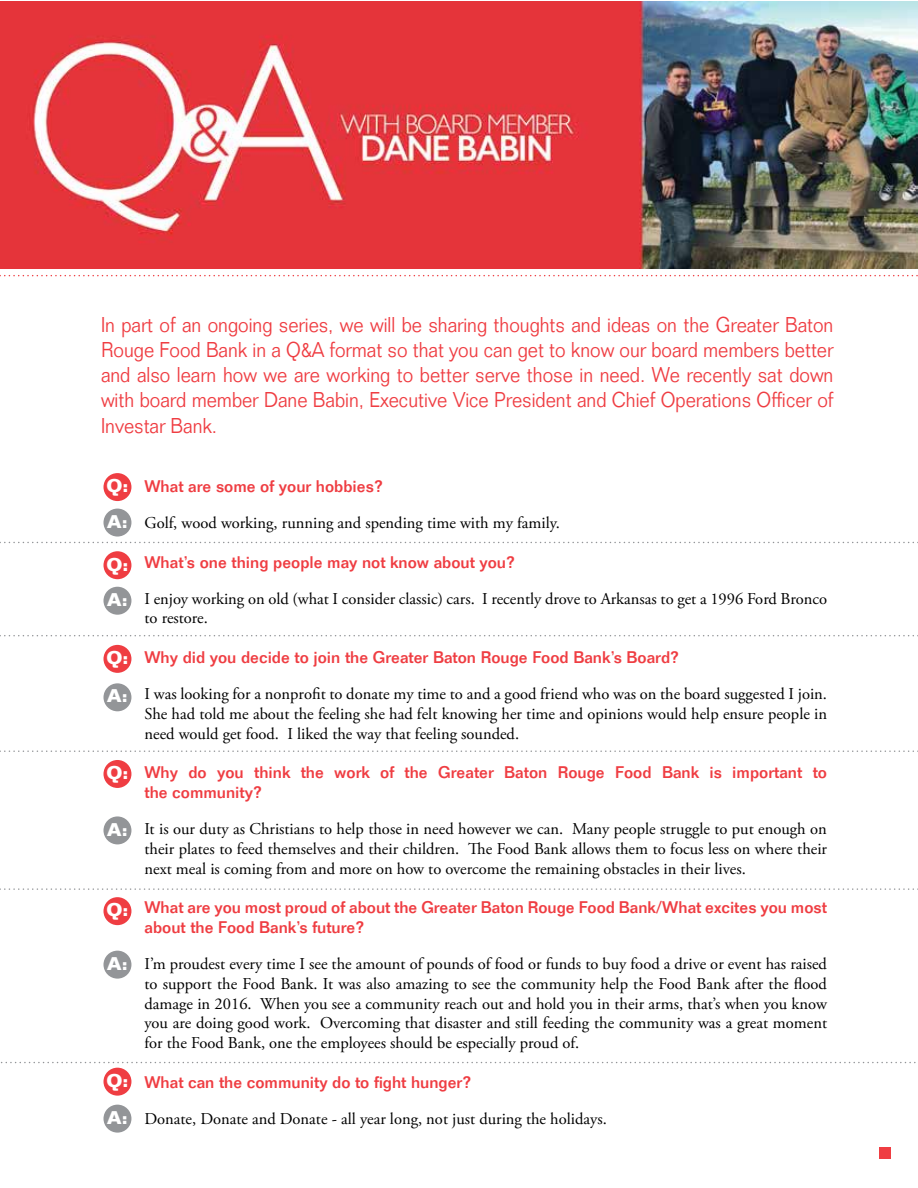
<style>
.page{position:relative;width:918px;height:1188px;background:#fff}
.page>*{position:absolute;margin:0;border:0;box-sizing:border-box;transform-origin:0 0}
.t1{font:300 21px/25.2px "Folio";color:#ef3d42;text-align:justify;scale:.9 1}
.t2{font:700 18px/35.2px "Folio";color:#fff}
.t3{font:16.5px/19.8px "Adobe Garamond Pro";color:#000;text-align:justify}
.t4{font:500 16.5px/19.8px "Folio";color:#ef3d42}
</style>
<div class="page">
<img style="left:0;top:1px;width:918px;height:268px">
<div style="left:103px;top:473px;width:28px;height:28px;background:#ef3d42;border-radius:50%"></div>
<div style="left:103px;top:509px;width:28px;height:28px;background:#939598;border-radius:50%"></div>
<div style="left:103px;top:645px;width:28px;height:28px;background:#ef3d42;border-radius:50%"></div>
<div style="left:103px;top:683px;width:28px;height:28px;background:#939598;border-radius:50%"></div>
<div style="left:103px;top:760px;width:28px;height:28px;background:#ef3d42;border-radius:50%"></div>
<div style="left:103px;top:816px;width:28px;height:28px;background:#939598;border-radius:50%"></div>
<div style="left:103px;top:897px;width:28px;height:28px;background:#ef3d42;border-radius:50%"></div>
<div style="left:103px;top:951px;width:28px;height:28px;background:#939598;border-radius:50%"></div>
<div style="left:103px;top:1068px;width:28px;height:28px;background:#ef3d42;border-radius:50%"></div>
<div style="left:103px;top:1105px;width:28px;height:28px;background:#939598;border-radius:50%"></div>
<svg style="left:0;top:542px;width:918px;height:1px"></svg>
<svg style="left:0;top:635px;width:918px;height:1px"></svg>
<svg style="left:0;top:750px;width:918px;height:2px"></svg>
<svg style="left:0;top:888px;width:918px;height:2px"></svg>
<svg style="left:1px;top:1062px;width:915px;height:1px"></svg>
<svg style="left:0;top:275px;width:918px;height:1px"></svg>
<div style="left:880px;top:1148px;width:11px;height:11px;background:#ef3d42"></div>
<div style="left:103px;top:551px;width:28px;height:28px;background:#ef3d42;border-radius:50%"></div>
<div style="left:103px;top:587px;width:28px;height:28px;background:#939598;border-radius:50%"></div>
<p class="t1" style="left:101px;top:312px;width:815px">In part of an ongoing series, we will be sharing thoughts and ideas on the Greater Baton Rouge Food Bank in a Q&amp;A format so that you can get to know our board members better and also learn how we are working to better serve those in need. We recently sat down with board member Dane Babin, Executive Vice President and Chief Operations Officer of Investar Bank.</p>
<p class="t2" style="left:106px;top:468px;width:23px">Q:<br>A:</p>
<p class="t2" style="left:106px;top:546px;width:23px">Q:<br>A:</p>
<p class="t2" style="left:106px;top:639px;width:23px;line-height:38.2px">Q:<br>A:</p>
<p class="t2" style="left:106px;top:755px;width:23px">Q:</p>
<p class="t2" style="left:107px;top:811px;width:22px">A:</p>
<p class="t2" style="left:106px;top:892px;width:23px">Q:</p>
<p class="t2" style="left:107px;top:946px;width:22px">A:</p>
<p class="t2" style="left:106px;top:1062px;width:23px;line-height:36.8px">Q:<br>A:</p>
<p class="t4" style="left:144px;top:476px;width:240px">What are some of your hobbies?</p>
<p class="t3" style="left:144px;top:514px;width:417px">Golf, wood working, running and spending time with my family.</p>
<p class="t4" style="left:144px;top:552px;width:372px">What’s one thing people may not know about you?</p>
<p class="t3" style="left:144px;top:589px;width:684px">I enjoy working on old (what I consider classic) cars. I recently drove to Arkansas to get a 1996 Ford Bronco to restore.</p>
<p class="t4" style="left:144px;top:647px;width:536px">Why did you decide to join the Greater Baton Rouge Food Bank’s Board?</p>
<p class="t3" style="left:144px;top:685px;width:684px">I was looking for a nonprofit to donate my time to and a good friend who was on the board suggested I join.<br>She had told me about the feeling she had felt knowing her time and opinions would help ensure people in need would get food. I liked the way that feeling sounded.</p>
<p class="t4" style="left:144px;top:762px;width:684px">Why do you think the work of the Greater Baton Rouge Food Bank is important to the community?</p>
<p class="t3" style="left:144px;top:820px;width:684px">It is our duty as Christians to help those in need however we can. Many people struggle to put enough on their plates to feed themselves and their children. The Food Bank allows them to focus less on where their next meal is coming from and more on how to overcome the remaining obstacles in their lives.</p>
<p class="t4" style="left:144px;top:897px;width:684px">What are you most proud of about the Greater Baton Rouge Food Bank/What excites you most about the Food Bank’s future?</p>
<p class="t3" style="left:144px;top:955px;width:684px">I’m proudest every time I see the amount of pounds of food or funds to buy food a drive or event has raised to support the Food Bank. It was also amazing to see the community help the Food Bank after the flood damage in 2016. When you see a community reach out and hold you in their arms, that’s when you know you are doing good work. Overcoming that disaster and still feeding the community was a great moment for the Food Bank, one the employees should be especially proud of.</p>
<p class="t4" style="left:144px;top:1072px;width:329px">What can the community do to fight hunger?</p>
<p class="t3" style="left:144px;top:1109px;width:464px">Donate, Donate and Donate - all year long, not just during the holidays.</p>
</div>
